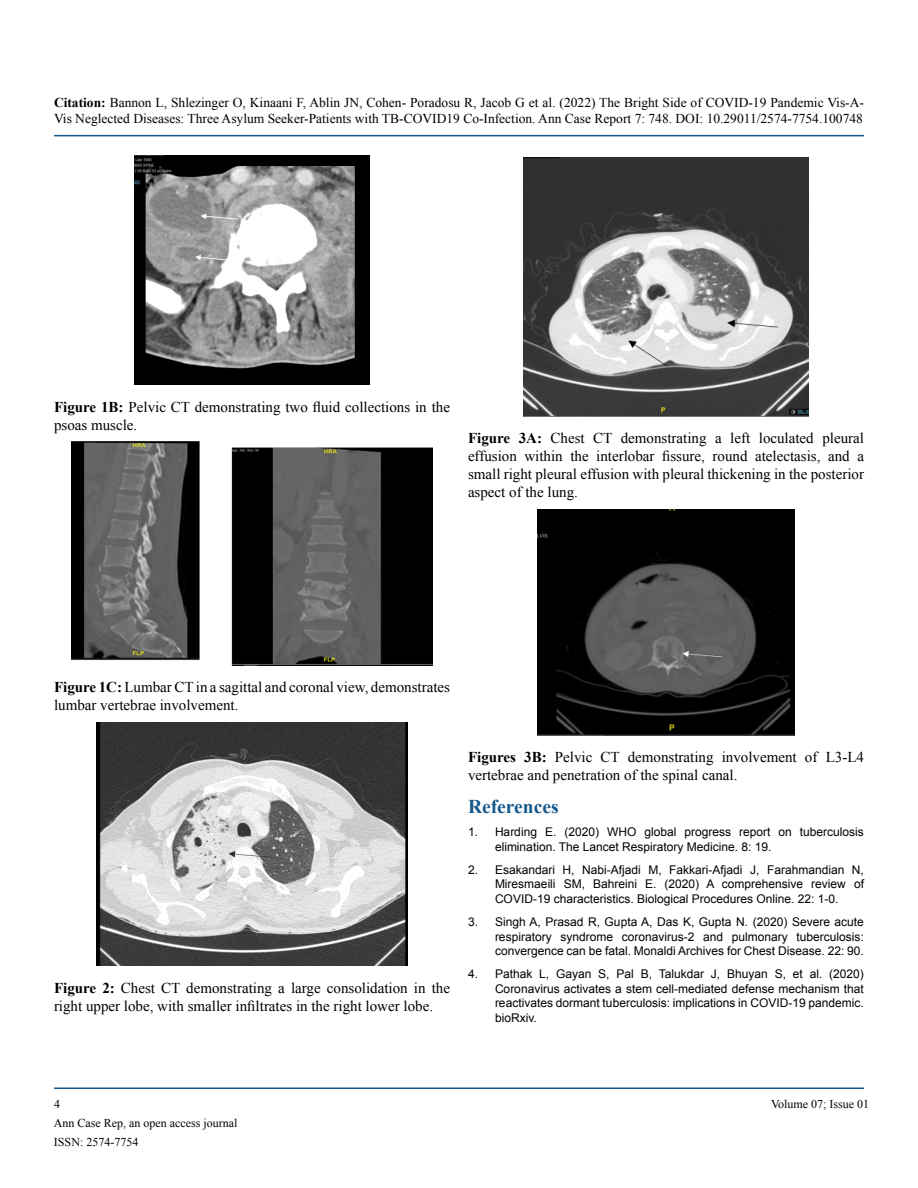
<style>
.page{position:relative;width:918px;height:1188px;background:#fff}
.page>*{position:absolute;margin:0;border:0;box-sizing:border-box;transform-origin:0 0}
.t1{font:700 19.5px "Times New Roman";color:#15588c}
.t2{font:15px/18px "Times New Roman";color:#000}
.t3{font:13.5px/16.2px "Times New Roman";color:#000}
.t4{font:12px/14.4px "Arial";color:#000;text-align:justify}
.t5{font:12px/18.9px "Times New Roman";color:#000}
.s1{font-weight:700}
</style>
<div class="page">
<hr style="left:54px;top:135px;width:810px;height:1px;background:#15588c">
<hr style="left:54px;top:1088px;width:810px;height:1px;background:#15588c">
<img style="left:134px;top:156px;width:236px;height:229px">
<img style="left:72px;top:442px;width:360px;height:223px">
<img style="left:96px;top:722px;width:312px;height:244px">
<img style="left:523px;top:158px;width:286px;height:258px">
<img style="left:538px;top:509px;width:256px;height:226px">
<p class="t3" style="left:54px;top:94px;width:812px"><span class="s1">Citation:</span> Bannon L, Shlezinger O, Kinaani F, Ablin JN, Cohen- Poradosu R, Jacob G et al. (2022) The Bright Side of COVID-19 Pandemic Vis-A-<br>Vis Neglected Diseases: Three Asylum Seeker-Patients with TB-COVID19 Co-Infection. Ann Case Report 7: 748. DOI: 10.29011/2574-7754.100748</p>
<p class="t2" style="left:54px;top:398px;width:398px"><span class="s1">Figure 1B:</span> Pelvic CT demonstrating two fluid collections in the psoas muscle.</p>
<p class="t2" style="left:468px;top:429px;width:398px;text-align:justify"><span class="s1">Figure 3A:</span> Chest CT demonstrating a left loculated pleural effusion within the interlobar fissure, round atelectasis, and a small right pleural effusion with pleural thickening in the posterior aspect of the lung.</p>
<p class="t2" style="left:54px;top:678px;width:398px"><span class="s1">Figure 1C:</span> Lumbar CT in a sagittal and coronal view, demonstrates lumbar vertebrae involvement.</p>
<p class="t2" style="left:54px;top:979px;width:398px"><span class="s1">Figure 2:</span> Chest CT demonstrating a large consolidation in the right upper lobe, with smaller infiltrates in the right lower lobe.</p>
<p class="t2" style="left:468px;top:748px;width:398px"><span class="s1">Figures 3B:</span> Pelvic CT demonstrating involvement of L3-L4 vertebrae and penetration of the spinal canal.</p>
<h1 class="t1" style="left:468px;top:793px;width:92px">References</h1>
<p class="t4" style="left:495px;top:825px;width:370px;text-indent:-27px">1. Harding E. (2020) WHO global progress report on tuberculosis elimination. The Lancet Respiratory Medicine. 8: 19.</p>
<p class="t4" style="left:495px;top:863px;width:371px;text-indent:-27px">2. Esakandari H, Nabi-Afjadi M, Fakkari-Afjadi J, Farahmandian N, Miresmaeili SM, Bahreini E. (2020) A comprehensive review of COVID-19 characteristics. Biological Procedures Online. 22: 1-0.</p>
<p class="t4" style="left:495px;top:915px;width:371px;text-indent:-27px">3. Singh A, Prasad R, Gupta A, Das K, Gupta N. (2020) Severe acute respiratory syndrome coronavirus-2 and pulmonary tuberculosis: convergence can be fatal. Monaldi Archives for Chest Disease. 22: 90.</p>
<p class="t4" style="left:495px;top:967px;width:370px;text-indent:-27px">4. Pathak L, Gayan S, Pal B, Talukdar J, Bhuyan S, et al. (2020)<br>Coronavirus activates a stem cell-mediated defense mechanism that reactivates dormant tuberculosis: implications in COVID-19 pandemic. bioRxiv.</p>
<p class="t5" style="left:54px;top:1094px;width:7px">4</p>
<p class="t5" style="left:771px;top:1094px;width:100px">Volume 07; Issue 01</p>
<p class="t5" style="left:54px;top:1114px;width:185px">Ann Case Rep, an open access journal<br>ISSN: 2574-7754</p>
</div>
